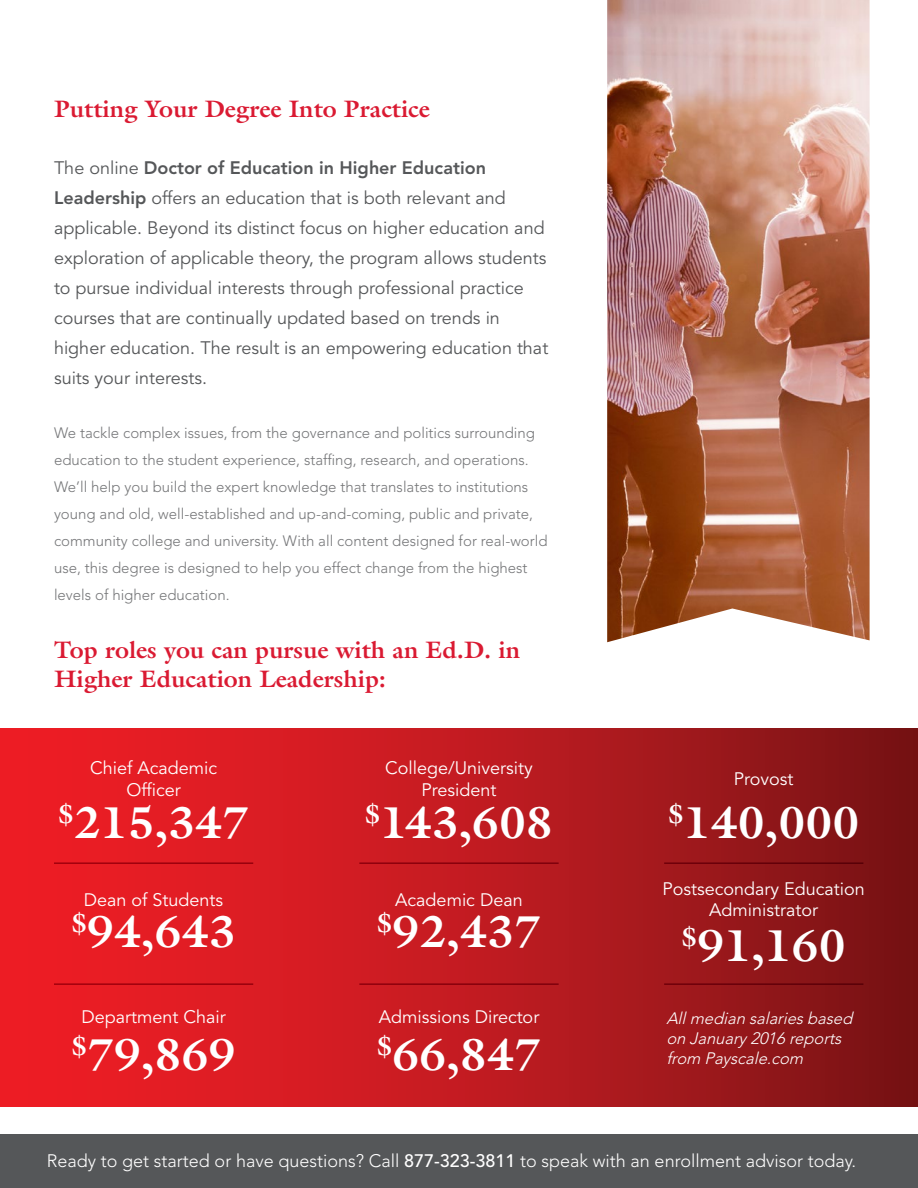
<style>
.page{position:relative;width:918px;height:1188px;background:#fff}
.page>*{position:absolute;margin:0;border:0;box-sizing:border-box;transform-origin:0 0}
.t1{font:700 45px "Galliard Std";color:#fff}
.t2{font:700 24px/28.8px "Galliard Std";color:#da1a32}
.t3{font:18px/30px "Avenir LT Std";color:#555759}
.t4{font:18px/21.6px "Avenir LT Std";color:#fff;text-align:center}
.t5{font:300 18px "Avenir LT Std";color:#fff}
.t6{font:italic 300 16.5px/19.8px "Avenir LT Std";color:#fff}
.t7{font:300 15px/27px "Avenir LT Std";color:#757678}
.s1{font-weight:800}
.s2{font-weight:500}
</style>
<div class="page">
<div style="left:0;top:728px;width:918px;height:379px;background:linear-gradient(to right,#fb1f28,#7f1517)"></div>
<img style="left:607px;top:0;width:263px;height:642px">
<div style="left:0;top:1134px;width:918px;height:54px;background:#555759"></div>
<hr style="left:54px;top:862px;width:199px;height:2px;background:#b10060">
<hr style="left:359px;top:862px;width:200px;height:2px;background:#b10060">
<hr style="left:664px;top:862px;width:199px;height:2px;background:#b10060">
<hr style="left:54px;top:983px;width:199px;height:2px;background:#b10060">
<hr style="left:359px;top:983px;width:200px;height:2px;background:#b10060">
<hr style="left:664px;top:983px;width:199px;height:2px;background:#b10060">
<h2 class="t2" style="left:54px;top:94px;width:377px">Putting Your Degree Into Practice</h2>
<p class="t3" style="left:54px;top:153px;width:496px">The online <span class="s1">Doctor of Education in Higher Education Leadership</span> offers an education that is both relevant and applicable. Beyond its distinct focus on higher education and exploration of applicable theory, the program allows students to pursue individual interests through professional practice courses that are continually updated based on trends in higher education. The result is an empowering education that suits your interests.</p>
<p class="t7" style="left:54px;top:419px;width:495px">We tackle complex issues, from the governance and politics surrounding education to the student experience, staffing, research, and operations.<br>We’ll help you build the expert knowledge that translates to institutions young and old, well-established and up-and-coming, public and private, community college and university. With all content designed for real-world use, this degree is designed to help you effect change from the highest levels of higher education.</p>
<h2 class="t2" style="left:54px;top:635px;width:468px">Top roles you can pursue with an Ed.D. in<br>Higher Education Leadership:</h2>
<p class="t4" style="left:90px;top:758px;width:129px">Chief Academic<br>Officer</p>
<h1 class="t1" style="left:58px;top:794px;width:193px"><sup>$</sup>215,347</h1>
<p class="t4" style="left:385px;top:758px;width:149px">College/University<br>President</p>
<h1 class="t1" style="left:365px;top:794px;width:190px"><sup>$</sup>143,608</h1>
<p class="t4" style="left:84px;top:889px;width:141px">Dean of Students</p>
<p class="t4" style="left:395px;top:889px;width:129px">Academic Dean</p>
<h1 class="t1" style="left:72px;top:903px;width:166px"><sup>$</sup>94,643</h1>
<p class="t4" style="left:81px;top:1006px;width:146px">Department Chair</p>
<h1 class="t1" style="left:72px;top:1025px;width:166px"><sup>$</sup>79,869</h1>
<h1 class="t1" style="left:377px;top:903px;width:166px"><sup>$</sup>92,437</h1>
<p class="t4" style="left:379px;top:1006px;width:162px">Admissions Director</p>
<h1 class="t1" style="left:377px;top:1025px;width:166px"><sup>$</sup>66,847</h1>
<p class="t4" style="left:734px;top:768px;width:61px">Provost</p>
<h1 class="t1" style="left:668px;top:794px;width:193px"><sup>$</sup>140,000</h1>
<p class="t4" style="left:663px;top:878px;width:204px">Postsecondary Education<br>Administrator</p>
<h1 class="t1" style="left:682px;top:917px;width:166px"><sup>$</sup>91,160</h1>
<p class="t6" style="left:666px;top:1009px;width:192px">Allmedian salariesbased on January2016 reports from Payscale.com</p>
<p class="t5" style="left:47px;top:1150px;width:811px">Ready to get started or have questions? Call <span class="s2">877-323-3811</span> to speak with an enrollment advisor today.</p>
</div>
